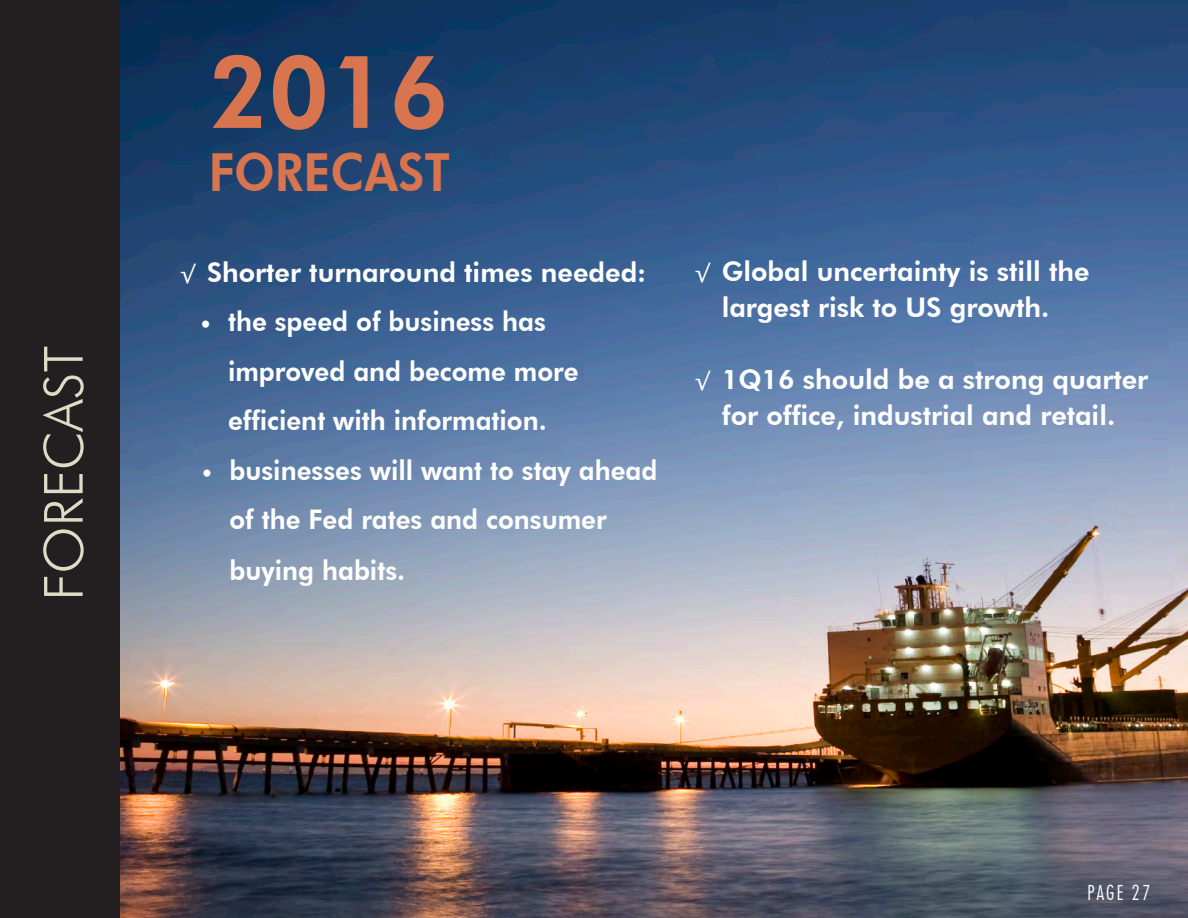
<style>
.page{position:relative;width:1188px;height:918px;background:#fff}
.page>*{position:absolute;margin:0;border:0;box-sizing:border-box;transform-origin:0 0}
.t1{font:800 101.25px "Futura BT";color:#d8744e}
.t2{font:300 54px "Futura BT";color:#dedcc7}
.t3{font:800 52.5px "Futura BT";color:#d8744e;scale:.9 1}
.t4{font:800 27px/36px "Futura BT";color:#fff;text-align:center}
.t5{font:800 27px/49.5px "Futura BT";color:#fff;scale:.96 1}
.t6{font:300 condensed 21px "Futura BT";letter-spacing:.1em;color:#fff}
.s1{font-family:"Tahoma";font-weight:400;font-size:21px}
</style>
<div class="page">
<img style="left:119px;top:0;width:1069px;height:918px">
<div style="left:0;top:0;width:119px;height:918px;background:#231f20"></div>
<p class="t2" style="left:31px;top:601px;width:257px;rotate:-90deg">FORECAST</p>
<p class="t1" style="left:209px;top:30px;width:242px">2016</p>
<p class="t3" style="left:209px;top:140px;width:206px">FORECAST</p>
<p class="t4" style="left:180px;top:254px;width:468px"><span class="s1">√</span> Shorter turnaround times needed:</p>
<p class="t5" style="left:228px;top:297px;width:367px;text-indent:-27px"><span class="s1">•</span> the speed of business has improved and become more efficient with information.</p>
<p class="t5" style="left:230px;top:445px;width:447px;line-height:50.2px;text-indent:-27px"><span class="s1">•</span> businesses will want to stay ahead of the Fed rates and consumer buying habits.</p>
<p class="t4" style="left:695px;top:253px;width:396px"><span class="s1">√</span> Global uncertainty is still the largest risk to US growth.</p>
<p class="t4" style="left:695px;top:361px;width:455px"><span class="s1">√</span> 1Q16 should be a strong quarter for office, industrial and retail.</p>
<p class="t6" style="left:1087px;top:880px;width:65px">PAGE 27</p>
</div>
